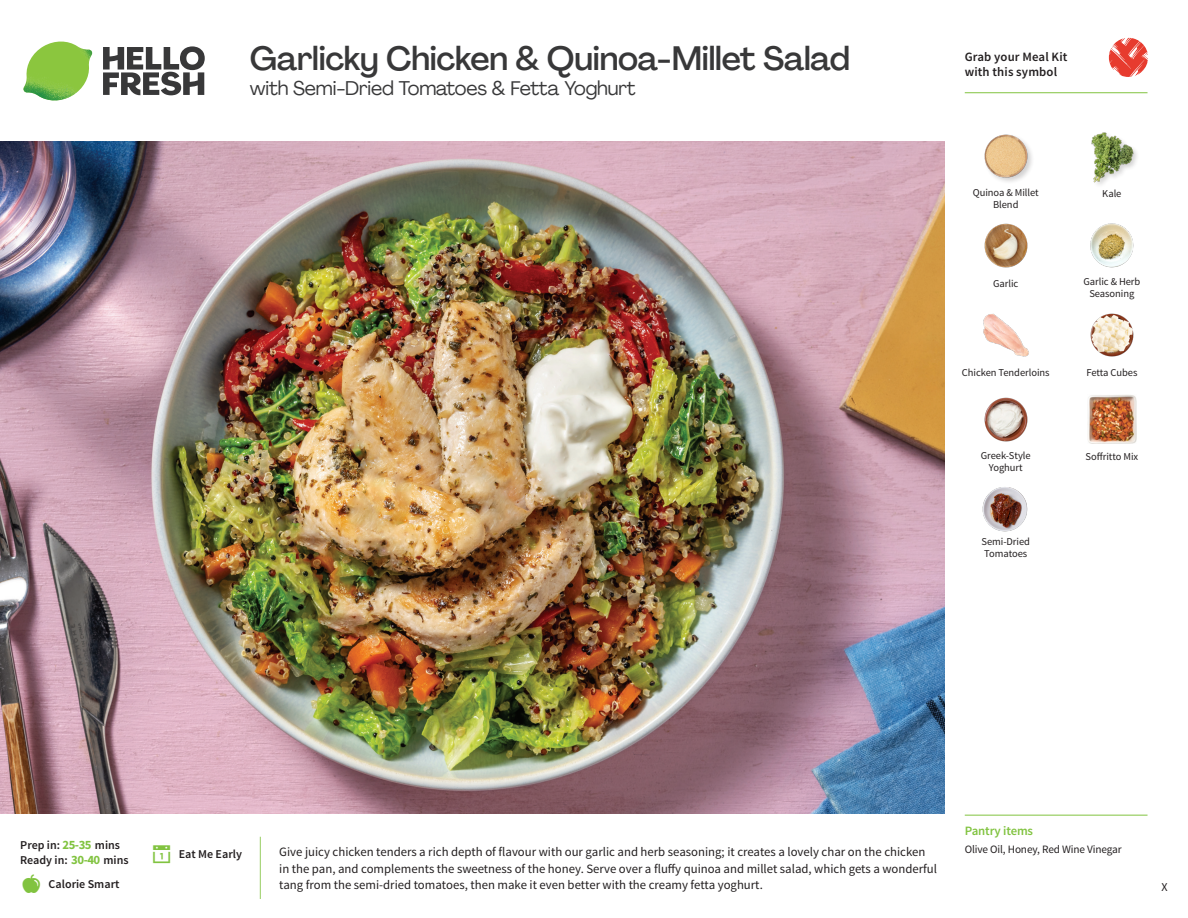
<style>
.page{position:relative;width:1188px;height:918px;background:#fff}
.page>*{position:absolute;margin:0;border:0;box-sizing:border-box;transform-origin:0 0}
._15_Titel_UK{font:500 33px "Agrandir";letter-spacing:-.01em;color:#383839}
._15_Titel_UK-2{font:19.5px "Agrandir";letter-spacing:-.01em;color:#383839}
.Step_6_Text_AU{font:12.75px/16.5px "Source Sans Pro";color:#231f20}
.t1{font:600 12.75px/15px "Source Sans Pro";letter-spacing:.01em;color:#231f20}
._04_Headers_Front{font:600 12.75px "Source Sans Pro";letter-spacing:-.01em;color:#81c340}
._04_Intro{font:600 12px "Source Sans Pro";color:#231f20}
.t2{font:12px "Source Sans Pro";color:#231f20}
._05_Pantry{font:11.25px "Source Sans Pro";letter-spacing:-.01em;color:#231f20}
._18_FRONT_ingredient{font:10.5px/12px "Source Sans Pro";letter-spacing:-.005em;color:#231f20;text-align:center}
.s1{font-weight:700;font-size:12.75px;color:#81c340}
</style>
<div class="page">
<svg style="left:103px;top:46px;width:102px;height:49px"></svg>
<img style="left:23px;top:42px;width:69px;height:59px">
<img style="left:0;top:142px;width:945px;height:672px">
<img style="left:1090px;top:313px;width:44px;height:44px">
<img style="left:1087px;top:395px;width:49px;height:48px">
<img style="left:984px;top:397px;width:44px;height:45px">
<img style="left:982px;top:487px;width:46px;height:45px">
<img style="left:983px;top:313px;width:46px;height:44px">
<img style="left:984px;top:223px;width:44px;height:45px">
<img style="left:1090px;top:223px;width:44px;height:45px">
<img style="left:984px;top:134px;width:48px;height:48px">
<img style="left:1091px;top:132px;width:46px;height:51px">
<svg style="left:1108px;top:37px;width:40px;height:40px"></svg>
<hr style="left:965px;top:815px;width:183px;height:1px;background:#81c340">
<hr style="left:965px;top:92px;width:183px;height:1px;background:#81c340">
<p class="_15_Titel_UK" style="left:250px;top:38px;width:602px">Garlicky Chicken &amp; Quinoa-Millet Salad</p>
<p class="_15_Titel_UK-2" style="left:250px;top:76px;width:387px">with Semi-Dried Tomatoes &amp; Fetta Yoghurt</p>
<p class="t1" style="left:965px;top:50px;width:104px">Grab your Meal Kit with this symbol</p>
<p class="_18_FRONT_ingredient" style="left:973px;top:186px;width:67px">Quinoa &amp; Millet</p>
<p class="_18_FRONT_ingredient" style="left:1102px;top:188px;width:21px">Kale</p>
<p class="_18_FRONT_ingredient" style="left:993px;top:198px;width:27px">Blend</p>
<p class="_18_FRONT_ingredient" style="left:993px;top:277px;width:27px">Garlic</p>
<p class="_18_FRONT_ingredient" style="left:1083px;top:276px;width:58px">Garlic &amp; Herb<br>Seasoning</p>
<p class="_18_FRONT_ingredient" style="left:962px;top:367px;width:89px">Chicken Tenderloins</p>
<p class="_18_FRONT_ingredient" style="left:1086px;top:367px;width:52px">Fetta Cubes</p>
<p class="_18_FRONT_ingredient" style="left:981px;top:449px;width:51px">Greek-Style<br>Yoghurt</p>
<p class="_18_FRONT_ingredient" style="left:981px;top:536px;width:50px;text-align:left">Semi-Dried<br>Tomatoes</p>
<p class="_18_FRONT_ingredient" style="left:1086px;top:451px;width:54px">Soffritto Mix</p>
<p class="_04_Intro" style="left:20px;top:838px;width:101px">Prep in: <span class="s1">25-35</span> mins</p>
<p class="_04_Intro" style="left:20px;top:853px;width:110px">Ready in: <span class="s1">30-40</span> mins</p>
<p class="_04_Intro" style="left:179px;top:846px;width:65px">Eat Me Early</p>
<p class="Step_6_Text_AU" style="left:279px;top:844px;width:659px">Give juicy chicken tenders a rich depth of flavour with our garlic and herb seasoning; it creates a lovely char on the chicken in the pan, and complements the sweetness of the honey. Serve over a fluffy quinoa and millet salad, which gets a wonderful</p>
<p class="_04_Intro" style="left:49px;top:876px;width:72px">Calorie Smart</p>
<p class="Step_6_Text_AU" style="left:279px;top:877px;width:485px">tang from the semi-dried tomatoes, then make it even better with the creamy fetta yoghurt.</p>
<p class="_04_Headers_Front" style="left:965px;top:822px;width:70px">Pantry items</p>
<p class="_05_Pantry" style="left:965px;top:842px;width:159px">Olive Oil, Honey, Red Wine Vinegar</p>
<p class="t2" style="left:1162px;top:879px;width:8px">X</p>
</div>
